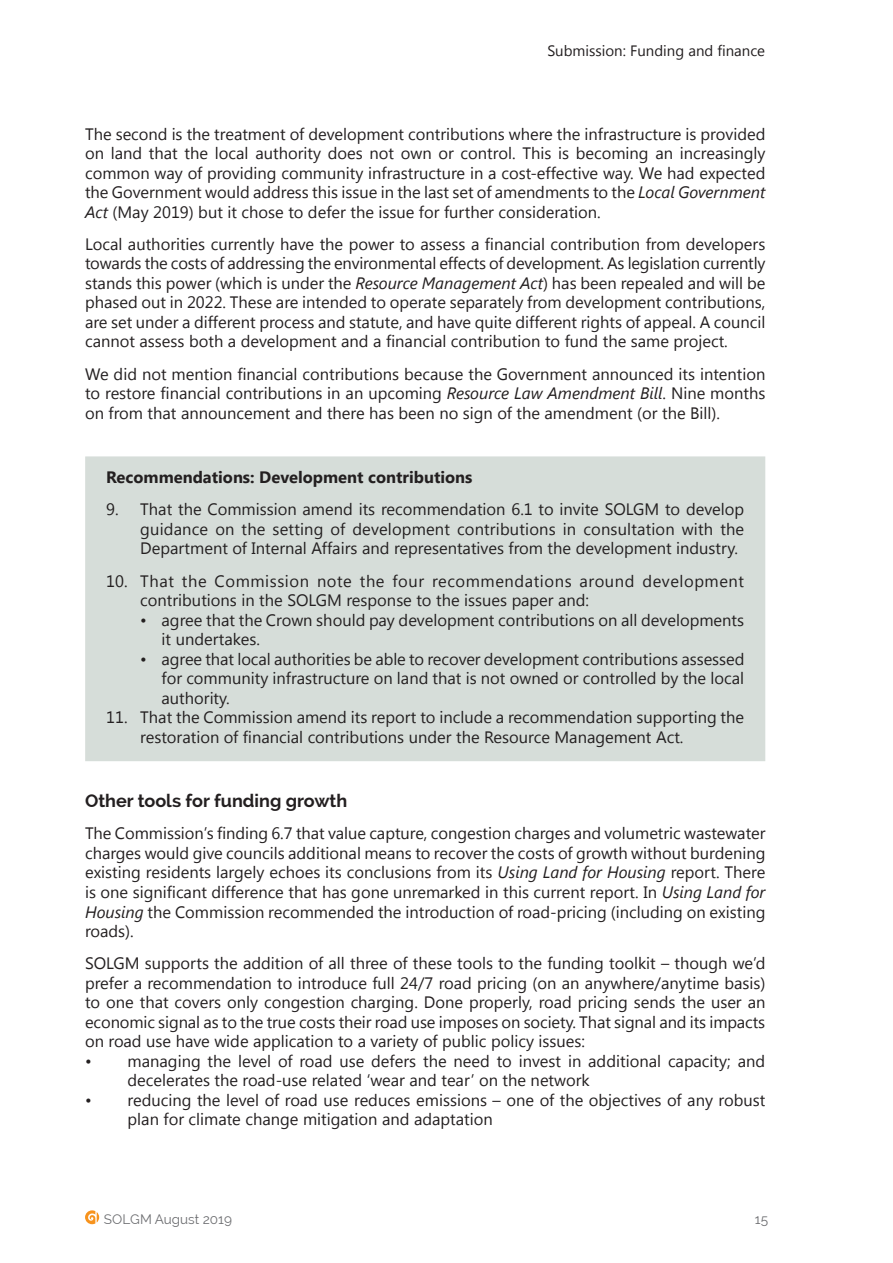
<style>
.page{position:relative;width:893px;height:1263px;background:#fff}
.page>*{position:absolute;margin:0;border:0;box-sizing:border-box;transform-origin:0 0}
.t1{font:700 18px "Raleway";color:#231f20}
.t2{font:16.5px/19.5px "Segoe UI";color:#231f20;text-align:justify}
.t3{font:16.5px/19.5px "Segoe UI";letter-spacing:.035em;color:#231f20}
.t4{font:700 16.5px "Segoe UI";color:#231f20}
.t5{font:15px "Segoe UI";color:#231f20}
.t6{font:13.5px "Raleway";color:#6c6d70}
.s1{font-style:italic}
</style>
<div class="page">
<svg style="left:85px;top:1210px;width:14px;height:14px"></svg>
<div style="left:85px;top:456px;width:680px;height:305px;background:#d6ddd9"></div>
<p class="t5" style="left:547px;top:41px;width:219px">Submission: Funding and finance</p>
<p class="t2" style="left:85px;top:123px;width:682px">The second is the treatment of development contributions where the infrastructure is provided on land that the local authority does not own or control. This is becoming an increasingly common way of providing community infrastructure in a cost-effective way. We had expected the Government would address this issue in the last set of amendments to the <span class="s1">Local Government Act</span> (May 2019) but it chose to defer the issue for further consideration.</p>
<p class="t2" style="left:85px;top:234px;width:682px">Local authorities currently have the power to assess a financial contribution from developers towards the costs of addressing the environmental effects of development. As legislation currently stands this power (which is under the <span class="s1">Resource Management Act</span>) has been repealed and will be phased out in 2022. These are intended to operate separately from development contributions, are set under a different process and statute, and have quite different rights of appeal. A council cannot assess both a development and a financial contribution to fund the same project.</p>
<p class="t2" style="left:85px;top:363px;width:682px">We did not mention financial contributions because the Government announced its intention to restore financial contributions in an upcoming <span class="s1">Resource Law Amendment Bill</span>. Nine months on from that announcement and there has been no sign of the amendment (or the Bill).</p>
<p class="t4" style="left:106px;top:466px;width:368px">Recommendations: Development contributions</p>
<p class="t2" style="left:140px;top:499px;width:605px;text-indent:-34px">9. That the Commission amend its recommendation 6.1 to invite SOLGM to develop guidance on the setting of development contributions in consultation with the Department of Internal Affairs and representatives from the development industry.</p>
<p class="t3" style="left:140px;top:570px;width:605px;text-indent:-34px">10. That the Commission note the four recommendations around development contributions in the SOLGM response to the issues paper and:</p>
<p class="t2" style="left:162px;top:609px;width:584px;text-indent:-21px">• agree that the Crown should pay development contributions on all developments it undertakes.</p>
<p class="t2" style="left:162px;top:648px;width:584px;text-indent:-21px">• agree that local authorities be able to recover development contributions assessed for community infrastructure on land that is not owned or controlled by the local authority.</p>
<p class="t2" style="left:140px;top:707px;width:605px;text-indent:-34px">11. That the Commission amend its report to include a recommendation supporting the restoration of financial contributions under the Resource Management Act.</p>
<p class="t1" style="left:85px;top:791px;width:264px">Other tools for funding growth</p>
<p class="t2" style="left:85px;top:823px;width:682px">The Commission’s finding 6.7 that value capture, congestion charges and volumetric wastewater charges would give councils additional means to recover the costs of growth without burdening existing residents largely echoes its conclusions from its <span class="s1">Using Land for Housing</span> report. There is one significant difference that has gone unremarked in this current report. In <span class="s1">Using Land for Housing</span> the Commission recommended the introduction of road-pricing (including on existing roads).</p>
<p class="t2" style="left:85px;top:953px;width:682px">SOLGM supports the addition of all three of these tools to the funding toolkit – though we’d prefer a recommendation to introduce full 24/7 road pricing (on an anywhere/anytime basis) to one that covers only congestion charging. Done properly, road pricing sends the user an economic signal as to the true costs their road use imposes on society. That signal and its impacts on road use have wide application to a variety of public policy issues:</p>
<p class="t2" style="left:128px;top:1050px;width:639px;text-indent:-43px">• managing the level of road use defers the need to invest in additional capacity; and decelerates the road-use related ‘wear and tear’ on the network</p>
<p class="t2" style="left:128px;top:1089px;width:639px;text-indent:-43px">• reducing the level of road use reduces emissions – one of the objectives of any robust plan for climate change mitigation and adaptation</p>
<p class="t6" style="left:104px;top:1211px;width:130px">SOLGM August 2019</p>
<p class="t6" style="left:755px;top:1212px;width:15px">15</p>
</div>
